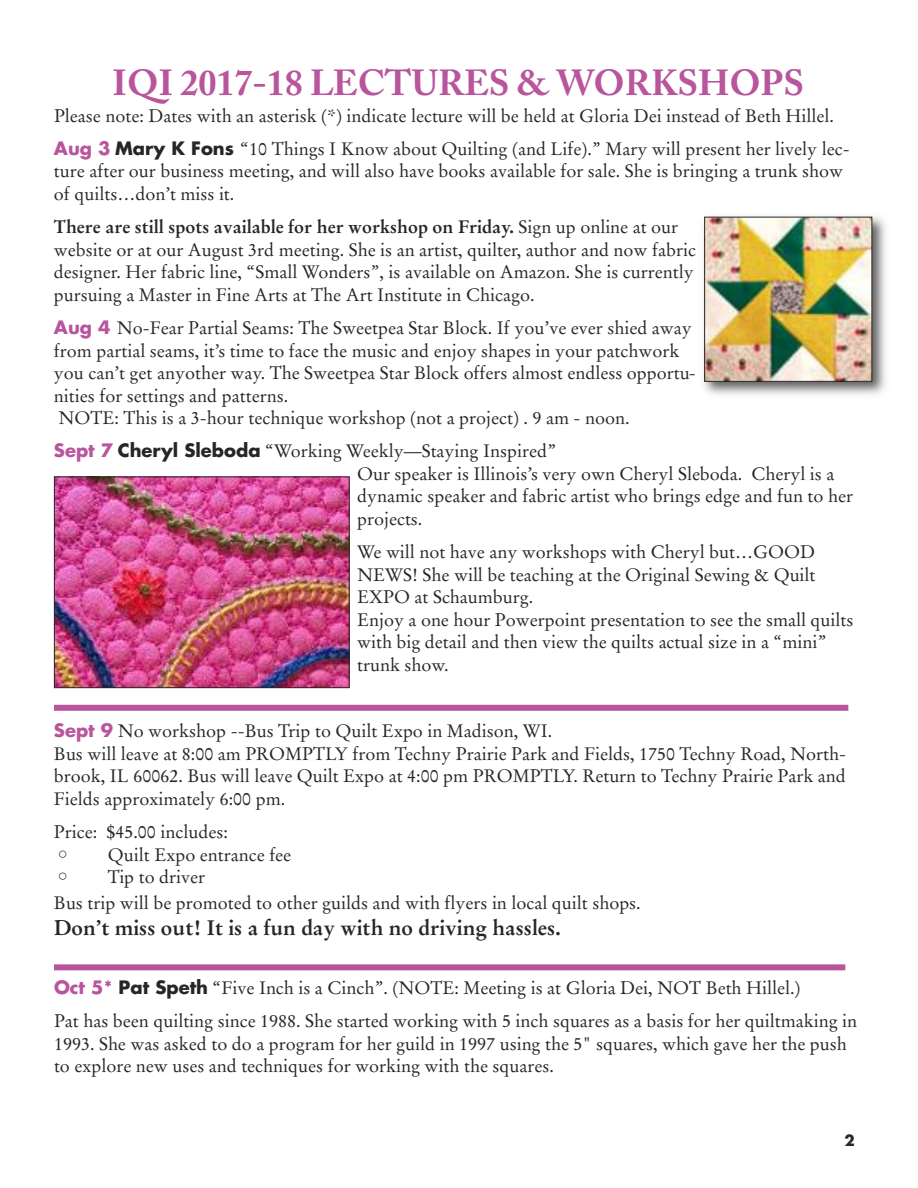
<style>
.page{position:relative;width:918px;height:1188px;background:#fff}
.page>*{position:absolute;margin:0;border:0;box-sizing:border-box;transform-origin:0 0}
.t1{font:700 36px "Adobe Caslon";color:#b8559c}
.t2{font:700 21px "Stempel Garamond";color:#272627}
.t3{font:18px/22.5px "Stempel Garamond";color:#272627}
.t4{font:18px "Hira Kaku Pro W6";color:#272627}
.t5{font:700 15px "Futura";color:#272627}
.s1{font-family:"Futura";font-weight:700;color:#b8559c}
.s2{font-family:"Futura";font-weight:700}
.s3{font-weight:700}
</style>
<div class="page">
<img style="left:703px;top:216px;width:183px;height:179px">
<img style="left:706px;top:219px;width:164px;height:161px">
<div style="left:704px;top:217px;width:168px;height:165px;border:1px solid #272627"></div>
<img style="left:56px;top:479px;width:292px;height:207px">
<div style="left:54px;top:477px;width:296px;height:211px;border:1px solid #272627"></div>
<div style="left:54px;top:705px;width:794px;height:6px;background:#b8559c"></div>
<div style="left:54px;top:964px;width:791px;height:6px;background:#b8559c"></div>
<h1 class="t1" style="left:112px;top:68px;width:694px">IQI 2017-18 LECTURES &amp; WORKSHOPS</h1>
<p class="t3" style="left:54px;top:100px;width:797px;line-height:33.3px">Please note: Dates with an asterisk (*) indicate lecture will be held at Gloria Dei instead of Beth Hillel.<br><span class="s1">Aug 3</span> <span class="s2">Mary K Fons</span> “10 Things I Know about Quilting (and Life).” Mary will present her lively lec-</p>
<p class="t3" style="left:54px;top:162px;width:791px">ture after our business meeting, and will also have books available for sale. She is bringing a trunk show of quilts…don’t miss it.</p>
<p class="t3" style="left:54px;top:217px;width:644px"><span class="s3">There are still spots available for her workshop on Friday.</span> Sign up online at our website or at our August 3rd meeting. She is an artist, quilter, author and now fabric designer. Her fabric line, “Small Wonders”, is available on Amazon. She is currently pursuing a Master in Fine Arts at The Art Institute in Chicago.</p>
<p class="t3" style="left:54px;top:318px;width:643px"><span class="s1">Aug 4</span> No-Fear Partial Seams: The Sweetpea Star Block. If you’ve ever shied away from partial seams, it’s time to face the music and enjoy shapes in your patchwork you can’t get anyother way. The Sweetpea Star Block offers almost endless opportu&shy;nities for settings and patterns.<br>NOTE: This is a 3-hour technique workshop (not a project) . 9 am - noon.</p>
<p class="t3" style="left:357px;top:442px;width:498px;text-indent:-303px"><span class="s1">Sept 7</span> <span class="s2">Cheryl Sleboda</span> “Working Weekly—Staying Inspired”<br>Our speaker is Illinois’s very own Cheryl Sleboda. Cheryl is a dynamic speaker and fabric artist who brings edge and fun to her projects.</p>
<p class="t3" style="left:357px;top:542px;width:498px">We will not have any workshops with Cheryl but…GOOD NEWS! She will be teaching at the Original Sewing &amp; Quilt EXPO at Schaumburg.<br>Enjoy a one hour Powerpoint presentation to see the small quilts with big detail and then view the quilts actual size in a “mini” trunk show.</p>
<p class="t3" style="left:54px;top:721px;width:794px"><span class="s1">Sept 9</span> No workshop --Bus Trip to Quilt Expo in Madison, WI.<br>Bus will leave at 8:00 am PROMPTLY from Techny Prairie Park and Fields, 1750 Techny Road, North&shy;brook, IL 60062. Bus will leave Quilt Expo at 4:00 pm PROMPTLY. Return to Techny Prairie Park and Fields approximately 6:00 pm.</p>
<p class="t3" style="left:54px;top:822px;width:175px">Price: $45.00 includes:</p>
<p class="t4" style="left:54px;top:838px;width:19px">◦</p>
<p class="t3" style="left:108px;top:845px;width:185px">Quilt Expo entrance fee</p>
<p class="t4" style="left:54px;top:860px;width:19px">◦</p>
<p class="t3" style="left:54px;top:866px;width:588px;line-height:25.8px;text-indent:54px">Tip to driver<br>Bus trip will be promoted to other guilds and with flyers in local quilt shops.</p>
<p class="t2" style="left:54px;top:918px;width:508px">Don’t miss out! It is a fun day with no driving hassles.</p>
<p class="t3" style="left:54px;top:973px;width:805px;line-height:33.3px"><span class="s1">Oct 5*</span> <span class="s2">Pat Speth</span> “Five Inch is a Cinch”. (NOTE: Meeting is at Gloria Dei, NOT Beth Hillel.)<br>Pat has been quilting since 1988. She started working with 5 inch squares as a basis for her quiltmaking in</p>
<p class="t3" style="left:54px;top:1034px;width:794px">1993. She was asked to do a program for her guild in 1997 using the 5" squares, which gave her the push to explore new uses and techniques for working with the squares.</p>
<p class="t5" style="left:845px;top:1134px;width:12px">2</p>
</div>
